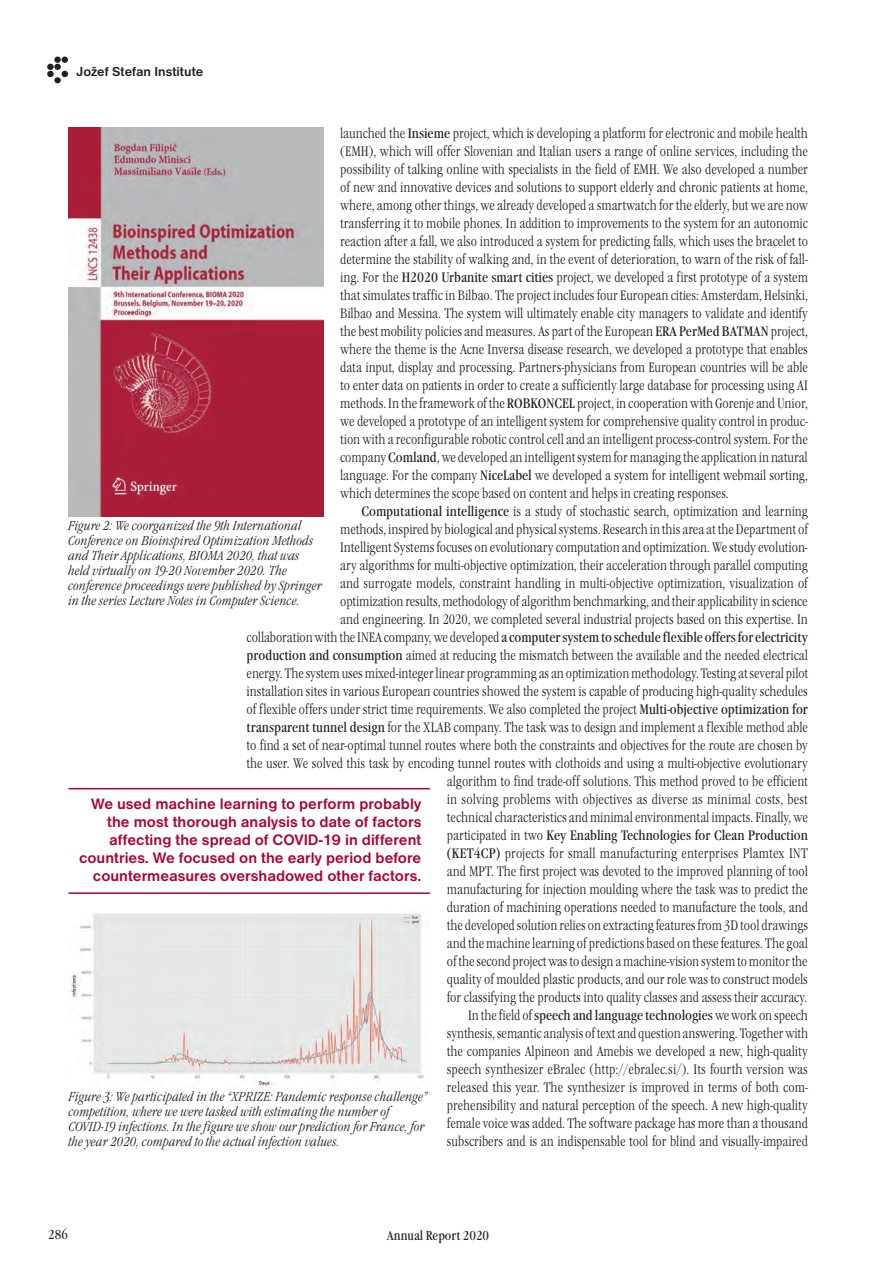
<style>
.page{position:relative;width:893px;height:1263px;background:#fff}
.page>*{position:absolute;margin:0;border:0;box-sizing:border-box;transform-origin:0 0}
.LP_Hitro_branje{font:700 15.75px/18px "Nimbus San DEE";color:#ab0333;text-align:right}
.LP_Glavni_tekst{font:14.25px/18px "Garamond Itc TEE Ligh Cond";color:#231f20;text-align:justify}
.LP_Podnapis_k_sliki{font:13.5px/15px "Garamond Itc TEE Ligh Cond Ital";color:#231f20}
.t1{font:700 13.5px "Nimbus San DEE";color:#231f20}
.t2{font:condensed 13.5px "Garamond Itc TEE";color:#231f20}
.s1{font-family:"Garamond Itc TEE";font-stretch:condensed}
</style>
<div class="page">
<div style="left:54px;top:57px;width:7px;height:6px;background:#231f20;border-radius:50%"></div>
<svg style="left:62px;top:57px;width:6px;height:6px"></svg>
<div style="left:54px;top:64px;width:7px;height:6px;background:#231f20;border-radius:50%"></div>
<div style="left:47px;top:64px;width:7px;height:6px;background:#231f20;border-radius:50%"></div>
<div style="left:47px;top:71px;width:7px;height:6px;background:#231f20;border-radius:50%"></div>
<div style="left:54px;top:77px;width:7px;height:6px;background:#231f20;border-radius:50%"></div>
<svg style="left:62px;top:71px;width:6px;height:6px"></svg>
<img style="left:71px;top:910px;width:354px;height:177px">
<img style="left:68px;top:128px;width:255px;height:388px">
<hr style="left:68px;top:788px;width:362px;height:1px;background:#ab0333">
<hr style="left:68px;top:892px;width:362px;height:2px;background:#ab0333">
<p class="t1" style="left:77px;top:64px;width:128px">Jožef Stefan Institute</p>
<p class="LP_Glavni_tekst" style="left:340px;top:125px;width:469px">launched the <span class="s1">Insieme</span> project, which is developing a platform for electronic and mobile health (EMH), which will offer Slovenian and Italian users a range of online services, including the possibility of talking online with specialists in the field of EMH. We also developed a number of new and innovative devices and solutions to support elderly and chronic patients at home, where, among other things, we already developed a smartwatch for the elderly, but we are now transferring it to mobile phones. In addition to improvements to the system for an autonomic reaction after a fall, we also introduced a system for predicting falls, which uses the bracelet to determine the stability of walking and, in the event of deterioration, to warn of the risk of fall&shy;ing. For the <span class="s1">H2020 Urbanite smart cities</span> project, we developed a first prototype of a system that simulates traffic in Bilbao. The project includes four European cities: Amsterdam, Helsinki, Bilbao and Messina. The system will ultimately enable city managers to validate and identify the best mobility policies and measures. As part of the European <span class="s1">ERA PerMed BATMAN</span> project, where the theme is the Acne Inversa disease research, we developed a prototype that enables data input, display and processing. Partners-physicians from European countries will be able to enter data on patients in order to create a sufficiently large database for processing using AI methods. In the framework of the <span class="s1">ROBKONCEL</span> project, in cooperation with Gorenje and Unior, we developed a prototype of an intelligent system for comprehensive quality control in produc&shy;tion with a reconfigurable robotic control cell and an intelligent process-control system. For the company <span class="s1">Comland</span>, we developed an intelligent system for managing the application in natural language. For the company <span class="s1">NiceLabel</span> we developed a system for intelligent webmail sorting, which determines the scope based on content and helps in creating responses.</p>
<p class="LP_Glavni_tekst" style="left:247px;top:503px;width:563px;text-align:right"><span class="s1">Computational intelligence</span> is a study of stochastic search, optimization and learning<br>methods, inspired by biological and physical systems. Research in this area at the Department of<br>Intelligent Systems focuses on evolutionary computation and optimization. We study evolution-<br>ary algorithms for multi-objective optimization, their acceleration through parallel computing<br>and surrogate models, constraint handling in multi-objective optimization, visualization of<br>optimization results, methodology of algorithm benchmarking, and their applicability in science<br>and engineering. In 2020, we completed several industrial projects based on this expertise. In<br>collaboration with the INEA company, we developed <span class="s1">a computer system to schedule flexible offers for electricity production and consumption</span> aimed at reducing the mismatch between the available and the needed electrical energy. The system uses mixed-integer linear programming as an optimization methodology. Testing at several pilot installation sites in various European countries showed the system is capable of producing high-quality schedules of flexible offers under strict time requirements. We also completed the project <span class="s1">Multi-objective optimization for transparent tunnel design</span> for the XLAB company. The task was to design and implement a flexible method able to find a set of near-optimal tunnel routes where both the constraints and objectives for the route are chosen by the user. We solved this task by encoding tunnel routes with clothoids and using a multi-objective evolutionary algorithm to find trade-off solutions. This method proved to be efficient<br>in solving problems with objectives as diverse as minimal costs, best<br>technical characteristics and minimal environmental impacts. Finally, we<br>participated in two <span class="s1">Key Enabling Technologies for Clean Production<br>(KET4CP)</span> projects for small manufacturing enterprises Plamtex INT<br>and MPT. The first project was devoted to the improved planning of tool<br>manufacturing for injection moulding where the task was to predict the<br>duration of machining operations needed to manufacture the tools, and<br>the developed solution relies on extracting features from 3D tool drawings<br>and the machine learning of predictions based on these features. The goal<br>of the second project was to design a machine-vision system to monitor the<br>quality of moulded plastic products, and our role was to construct models<br>for classifying the products into quality classes and assess their accuracy.</p>
<p class="LP_Glavni_tekst" style="left:447px;top:1007px;width:363px;text-indent:21px">In the field of <span class="s1">speech and language technologies</span> we work on speech synthesis, semantic analysis of text and question answering. Together with the companies Alpineon and Amebis we developed a new, high-quality speech synthesizer eBralec (http://ebralec.si/). Its fourth version was released this year. The synthesizer is improved in terms of both com&shy;prehensibility and natural perception of the speech. A new high-quality female voice was added. The software package has more than a thousand subscribers and is an indispensable tool for blind and visually-impaired</p>
<p class="LP_Podnapis_k_sliki" style="left:68px;top:518px;width:255px">Figure 2: We coorganized the 9th International Conference on Bioinspired Optimization Methods and Their Applications, BIOMA 2020, that was held virtually on 19-20 November 2020. The conference proceedings were published by Springer in the series Lecture Notes in Computer Science.</p>
<p class="LP_Hitro_branje" style="left:79px;top:795px;width:344px">We used machine learning to perform probably the most thorough analysis to date of factors affecting the spread of COVID-19 in different countries. We focused on the early period before countermeasures overshadowed other factors.</p>
<p class="LP_Podnapis_k_sliki" style="left:68px;top:1090px;width:360px">Figure 3: We participated in the “XPRIZE: Pandemic response challenge” competition, where we were tasked with estimating the number of COVID-19 infections. In the figure we show our prediction for France, for the year 2020, compared to the actual infection values.</p>
<p class="t2" style="left:48px;top:1227px;width:21px">286</p>
<p class="t2" style="left:387px;top:1227px;width:104px">Annual Report 2020</p>
</div>
